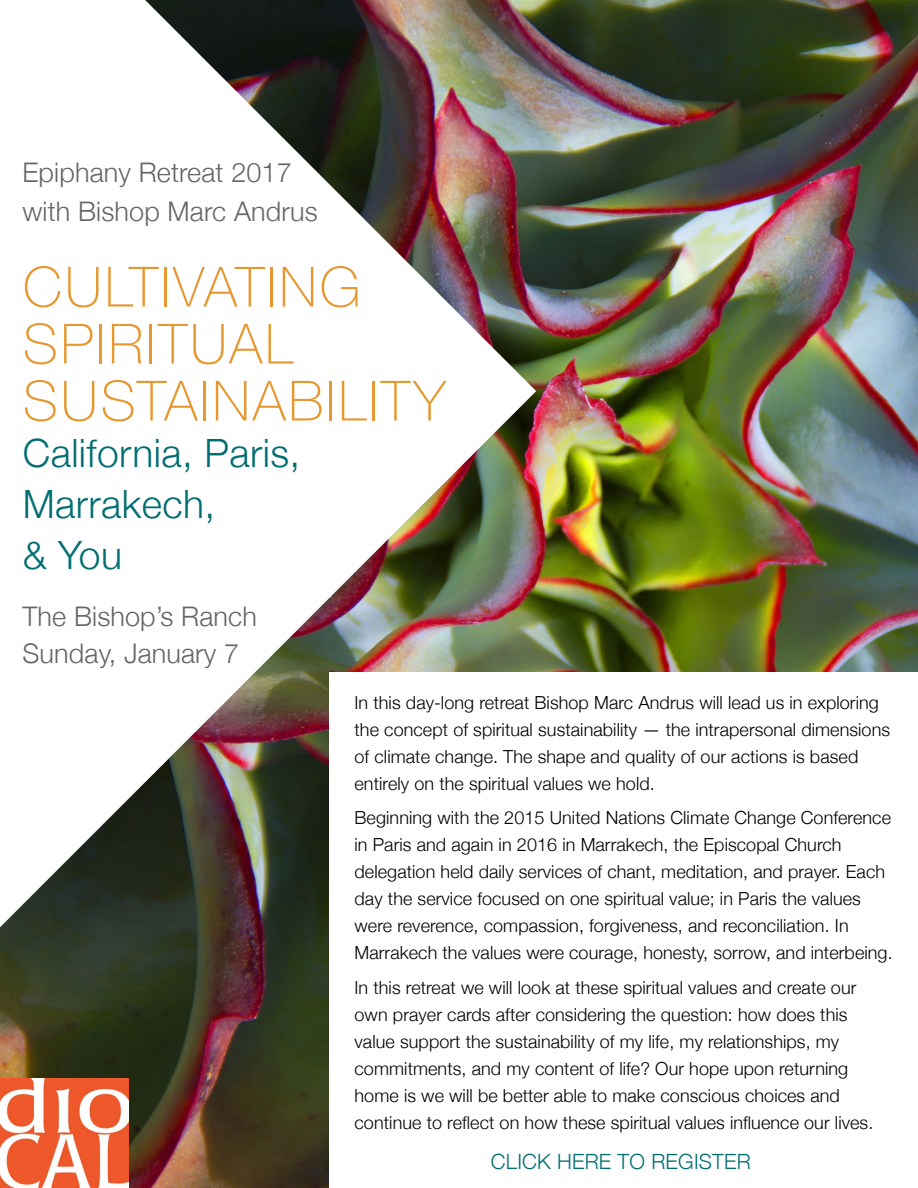
<style>
.page{position:relative;width:918px;height:1188px;background:#fff}
.page>*{position:absolute;margin:0;border:0;box-sizing:border-box;transform-origin:0 0}
.t1{font:100 55.5px/57px "Helvetica Neue";letter-spacing:.05em;color:#e7972f}
.t2{font:300 39px/51px "Helvetica Neue";letter-spacing:.01em;color:#026e72}
.t3{font:300 27px "Helvetica Neue";letter-spacing:.005em;color:#656665}
.t4{font:300 21px "Helvetica Neue";letter-spacing:.01em;color:#026e72}
.t5{font:300 18px/27px "Helvetica Neue";letter-spacing:.005em;color:#000}
</style>
<div class="page">
<img style="left:0;top:0;width:918px;height:1188px">
<img style="left:0;top:0;width:536px;height:927px">
<img style="left:0;top:1078px;width:128px;height:110px">
<div style="left:329px;top:672px;width:589px;height:516px;background:#fff"></div>
<h3 class="t3" style="left:22px;top:151px;width:271px">Epiphany Retreat 2017</h3>
<h3 class="t3" style="left:22px;top:190px;width:297px">with Bishop Marc Andrus</h3>
<h1 class="t1" style="left:23px;top:256px;width:424px">CULTIVATING<br>SPIRITUAL<br>SUSTAINABILITY</h1>
<h2 class="t2" style="left:23px;top:424px;width:279px">California, Paris,<br>Marrakech,<br>&amp; You</h2>
<h3 class="t3" style="left:22px;top:595px;width:236px">The Bishop’s Ranch</h3>
<h3 class="t3" style="left:22px;top:632px;width:218px">Sunday, January 7</h3>
<p class="t5" style="left:355px;top:688px;width:537px">In this day-long retreat Bishop Marc Andrus will lead us in exploring the concept of spiritual sustainability — the intrapersonal dimensions of climate change. The shape and quality of our actions is based entirely on the spiritual values we hold.</p>
<p class="t5" style="left:355px;top:803px;width:540px">Beginning with the 2015 United Nations Climate Change Conference in Paris and again in 2016 in Marrakech, the Episcopal Church delegation held daily services of chant, meditation, and prayer. Each day the service focused on one spiritual value; in Paris the values were reverence, compassion, forgiveness, and reconciliation. In Marrakech the values were courage, honesty, sorrow, and interbeing.</p>
<p class="t5" style="left:355px;top:973px;width:520px">In this retreat we will look at these spiritual values and create our own prayer cards after considering the question: how does this value support the sustainability of my life, my relationships, my commitments, and my content of life? Our hope upon returning home is we will be better able to make conscious choices and continue to reflect on how these spiritual values influence our lives.</p>
<p class="t4" style="left:491px;top:1145px;width:262px">CLICK HERE TO REGISTER</p>
</div>
